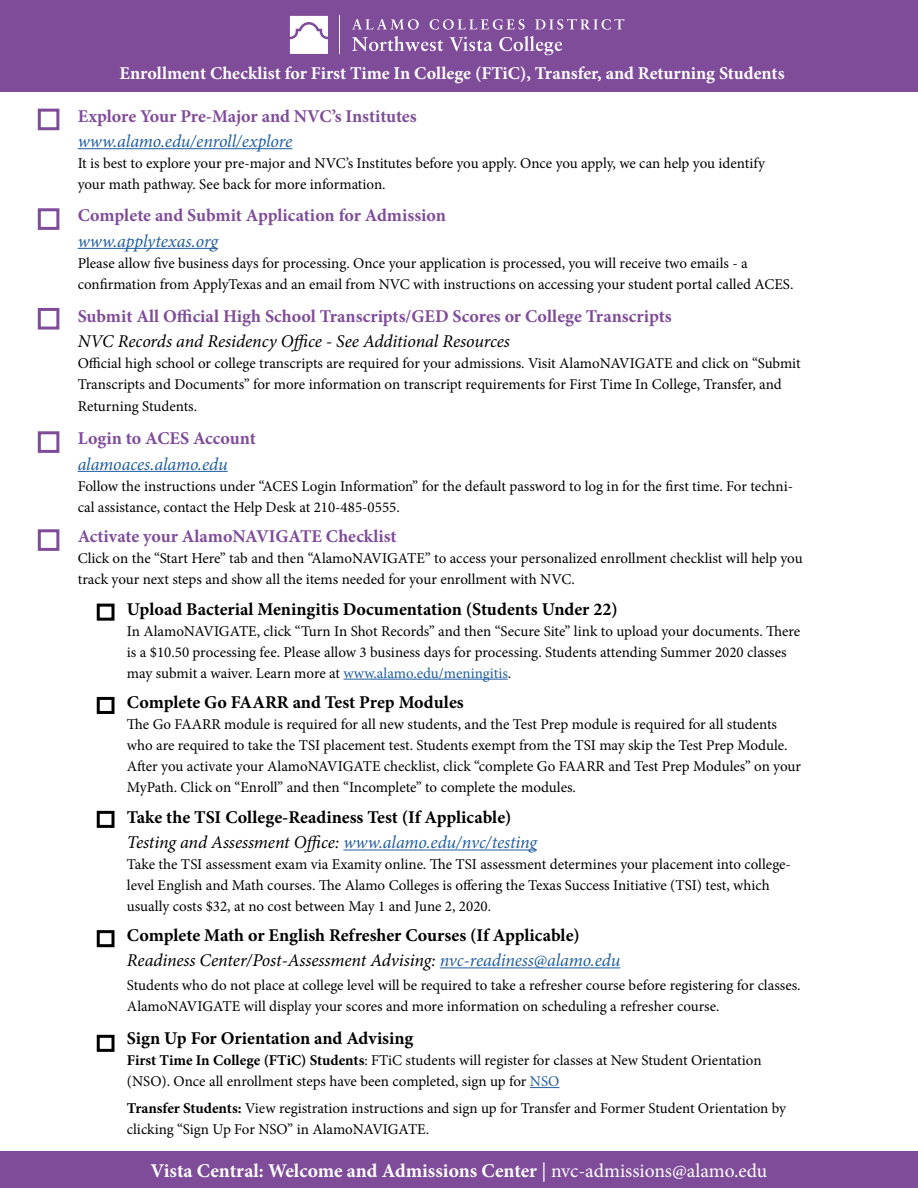
<style>
.page{position:relative;width:918px;height:1188px;background:#fff}
.page>*{position:absolute;margin:0;border:0;box-sizing:border-box;transform-origin:0 0}
.t1{font:700 19.5px "Minion Pro";color:#fff}
.t2{font:700 18px/25.2px "Minion Pro";color:#000}
.t3{font:700 18px "Minion Pro";color:#7f4c99}
.t4{font:700 18px "Minion Pro";color:#fff}
.t5{font:italic 18px "Minion Pro";letter-spacing:-.005em;color:#215e9e}
.t6{font:italic 18px "Minion Pro";letter-spacing:-.005em;color:#000}
.t7{font:15px/21px "Minion Pro";color:#000}
.s1{color:#215e9e}
.s2{font-weight:400;font-style:italic}
.s3{font-weight:400;font-style:italic;color:#215e9e}
.s4{font-weight:700}
.s5{font-weight:400}
</style>
<div class="page">
<div style="left:0;top:0;width:918px;height:92px;background:#7f4c99"></div>
<div style="left:0;top:1152px;width:918px;height:36px;background:#7f4c99"></div>
<hr style="left:78px;top:248px;width:140px;height:1px;background:#215e9e">
<hr style="left:78px;top:471px;width:150px;height:1px;background:#215e9e">
<hr style="left:343px;top:679px;width:165px;height:1px;background:#215e9e">
<hr style="left:440px;top:967px;width:180px;height:1px;background:#215e9e">
<div style="left:97px;top:930px;width:18px;height:17px;border:3px solid #000"></div>
<div style="left:97px;top:604px;width:18px;height:17px;border:3px solid #000"></div>
<div style="left:97px;top:697px;width:18px;height:17px;border:3px solid #000"></div>
<svg style="left:290px;top:16px;width:38px;height:38px"></svg>
<svg style="left:352px;top:19px;width:272px;height:11px"></svg>
<svg style="left:352px;top:36px;width:210px;height:19px"></svg>
<hr style="left:340px;top:16px;width:1px;height:38px;background:#fff">
<hr style="left:78px;top:148px;width:214px;height:1px;background:#215e9e">
<hr style="left:343px;top:850px;width:194px;height:1px;background:#215e9e">
<div style="left:97px;top:811px;width:18px;height:17px;border:3px solid #000"></div>
<div style="left:97px;top:1035px;width:18px;height:17px;border:3px solid #000"></div>
<svg style="left:530px;top:1087px;width:29px;height:1px"></svg>
<div style="left:38px;top:109px;width:21px;height:21px;border:3px solid #7f4c99"></div>
<div style="left:38px;top:208px;width:21px;height:22px;border:3px solid #7f4c99"></div>
<div style="left:38px;top:308px;width:21px;height:22px;border:3px solid #7f4c99"></div>
<div style="left:38px;top:431px;width:21px;height:22px;border:3px solid #7f4c99"></div>
<div style="left:38px;top:529px;width:21px;height:22px;border:3px solid #7f4c99"></div>
<p class="t4" style="left:120px;top:61px;width:667px">Enrollment Checklist for First Time In College (FTiC), Transfer, and Returning Students</p>
<p class="t3" style="left:78px;top:103px;width:341px">Explore Your Pre-Major and NVC’s Institutes</p>
<p class="t5" style="left:78px;top:129px;width:216px">www.alamo.edu/enroll/explore</p>
<p class="t7" style="left:78px;top:153px;width:689px">It is best to explore your pre-major and NVC’s Institutes before you apply. Once you apply, we can help you identify your math pathway. See back for more information.</p>
<p class="t3" style="left:78px;top:203px;width:370px">Complete and Submit Application for Admission</p>
<p class="t5" style="left:78px;top:229px;width:142px">www.applytexas.org</p>
<p class="t7" style="left:78px;top:252px;width:717px">Please allow five business days for processing. Once your application is processed, you will receive two emails - a confirmation from ApplyTexas and an email from NVC with instructions on accessing your student portal called ACES.</p>
<p class="t3" style="left:78px;top:303px;width:596px">Submit All Official High School Transcripts/GED Scores or College Transcripts</p>
<p class="t6" style="left:78px;top:329px;width:434px">NVC Records and Residency Office - See Additional Resources</p>
<p class="t7" style="left:78px;top:353px;width:725px">Official high school or college transcripts are required for your admissions. Visit AlamoNAVIGATE and click on “Submit<br>Transcripts and Documents” for more information on transcript requirements for First Time In College, Transfer, and<br>Returning Students.</p>
<p class="t3" style="left:78px;top:426px;width:180px">Login to ACES Account</p>
<p class="t5" style="left:78px;top:452px;width:151px">alamoaces.alamo.edu</p>
<p class="t7" style="left:78px;top:475px;width:717px">Follow the instructions under “ACES Login Information” for the default password to log in for the first time. For techni&shy;cal assistance, contact the Help Desk at 210-485-0555.</p>
<p class="t3" style="left:78px;top:524px;width:321px">Activate your AlamoNAVIGATE Checklist</p>
<p class="t7" style="left:78px;top:548px;width:727px">Click on the “Start Here” tab and then “AlamoNAVIGATE” to access your personalized enrollment checklist will help you track your next steps and show all the items needed for your enrollment with NVC.</p>
<p class="t2" style="left:127px;top:596px;width:492px">Upload Bacterial Meningitis Documentation (Students Under 22)</p>
<p class="t7" style="left:127px;top:620px;width:675px">In AlamoNAVIGATE, click “Turn In Shot Records” and then “Secure Site” link to upload your documents. There is a $10.50 processing fee. Please allow 3 business days for processing. Students attending Summer 2020 classes may submit a waiver. Learn more at <span class="s1">www.alamo.edu/meningitis</span>.</p>
<p class="t2" style="left:127px;top:689px;width:338px">Complete Go FAARR and Test Prep Modules</p>
<p class="t7" style="left:127px;top:713px;width:676px">The Go FAARR module is required for all new students, and the Test Prep module is required for all students who are required to take the TSI placement test. Students exempt from the TSI may skip the Test Prep Module.<br>After you activate your AlamoNAVIGATE checklist, click “complete Go FAARR and Test Prep Modules” on your MyPath. Click on “Enroll” and then “Incomplete” to complete the modules.</p>
<p class="t2" style="left:127px;top:804px;width:412px">Take the TSI College-Readiness Test (If Applicable)<br><span class="s2">Testing and Assessment Office:</span> <span class="s3">www.alamo.edu/nvc/testing</span></p>
<p class="t7" style="left:127px;top:854px;width:666px">Take the TSI assessment exam via Examity online. The TSI assessment determines your placement into college&shy;level English and Math courses. The Alamo Colleges is offering the Texas Success Initiative (TSI) test, which usually costs $32, at no cost between May 1 and June 2, 2020.</p>
<p class="t2" style="left:127px;top:922px;width:495px">Complete Math or English Refresher Courses (If Applicable)<br><span class="s2">Readiness Center/Post-Assessment Advising:</span> <span class="s3">nvc-readiness@alamo.edu</span></p>
<p class="t7" style="left:127px;top:975px;width:675px">Students who do not place at college level will be required to take a refresher course before registering for classes.<br>AlamoNAVIGATE will display your scores and more information on scheduling a refresher course.</p>
<p class="t2" style="left:127px;top:1026px;width:288px">Sign Up For Orientation and Advising</p>
<p class="t7" style="left:127px;top:1050px;width:636px"><span class="s4">First Time In College (FTiC) Students</span>: FTiC students will register for classes at New Student Orientation (NSO). Once all enrollment steps have been completed, sign up for <span class="s1">NSO</span></p>
<p class="t7" style="left:127px;top:1098px;width:661px"><span class="s4">Transfer Students:</span> View registration instructions and sign up for Transfer and Former Student Orientation by clicking “Sign Up For NSO” in AlamoNAVIGATE.</p>
<h1 class="t1" style="left:151px;top:1157px;width:618px">Vista Central: Welcome and Admissions Center <span class="s5">| nvc-admissions@alamo.edu</span></h1>
</div>
